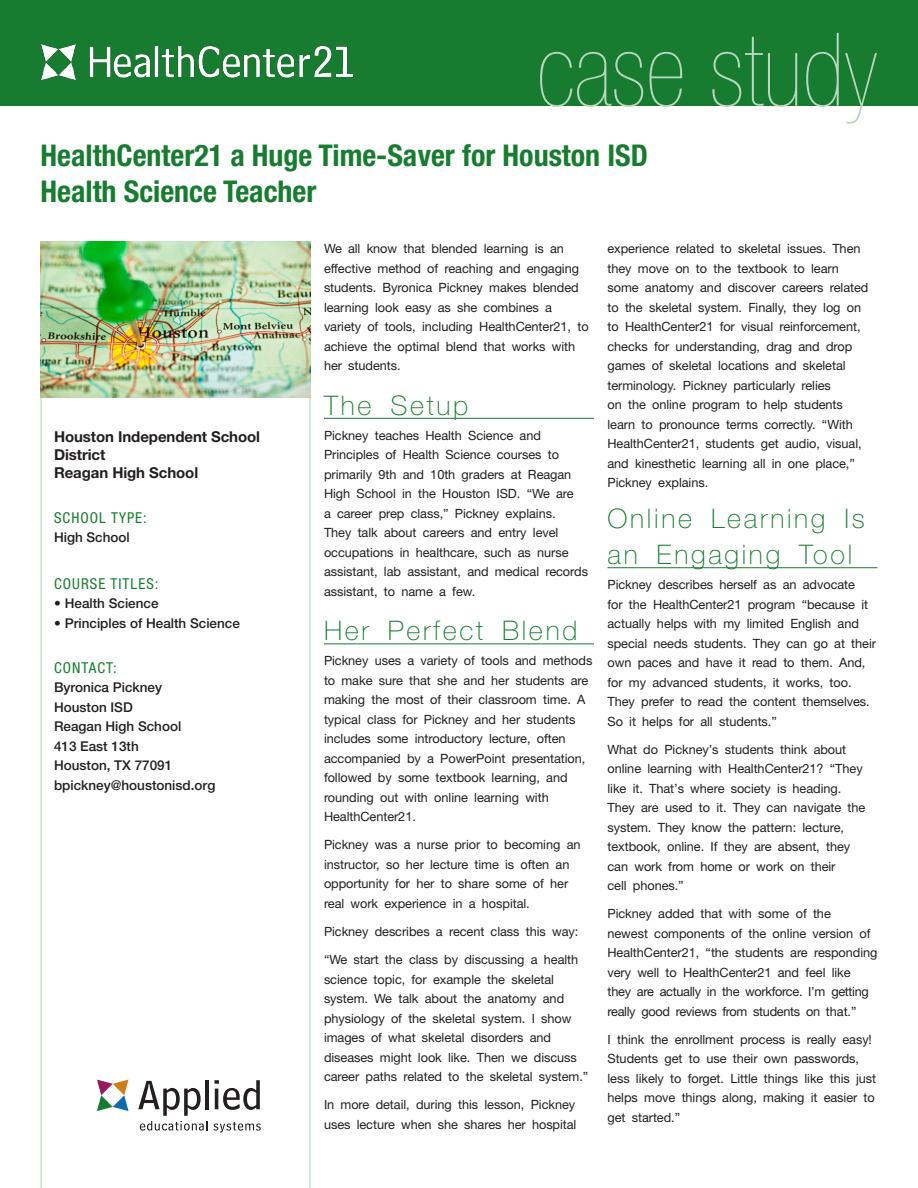
<style>
.page{position:relative;width:918px;height:1188px;background:#fff}
.page>*{position:absolute;margin:0;border:0;box-sizing:border-box;transform-origin:0 0}
.t1{font:900 condensed 102px "Helvetica Neue";color:#b9d7bf}
.HC21_Headline{font:700 condensed 30px/36px "Helvetica Neue";color:#177c30}
.Subhead_1{font:100 27px/36px "Helvetica Neue";letter-spacing:.1em;color:#177c30}
.School_Name{font:700 15px/18px "Helvetica Neue";letter-spacing:-.005em;color:#231f20}
.Feature_Subhead{font:condensed 15px "Helvetica Neue";letter-spacing:.07em;color:#177c30}
.Feature_Text{font:500 13.5px "Helvetica Neue";color:#231f20}
.Feature_Bullets{font:500 13.5px "Helvetica Neue";color:#231f20}
.Body_Copy_1{font:12.75px/19.5px "Helvetica Neue";letter-spacing:-.005em;color:#231f20}
</style>
<div class="page">
<div style="left:0;top:0;width:918px;height:106px;background:#177c30"></div>
<img style="left:41px;top:44px;width:312px;height:35px">
<svg style="left:40px;top:242px;width:270px;height:946px"></svg>
<hr style="left:324px;top:418px;width:270px;height:1px;background:#177c30">
<hr style="left:324px;top:643px;width:270px;height:1px;background:#177c30">
<hr style="left:608px;top:567px;width:270px;height:1px;background:#177c30">
<img style="left:41px;top:242px;width:270px;height:155px">
<p class="t1" style="left:536px;top:14px;width:342px">case study</p>
<p class="HC21_Headline" style="left:40px;top:137px;width:609px">HealthCenter21 a Huge Time-Saver for Houston ISD<br>Health Science Teacher</p>
<p class="School_Name" style="left:54px;top:427px;width:208px">Houston Independent School<br>District</p>
<p class="School_Name" style="left:54px;top:463px;width:146px">Reagan High School</p>
<p class="Feature_Subhead" style="left:54px;top:509px;width:94px">SCHOOL TYPE:</p>
<p class="Feature_Text" style="left:54px;top:529px;width:77px">High School</p>
<p class="Feature_Subhead" style="left:54px;top:575px;width:106px">COURSE TITLES:</p>
<p class="Feature_Bullets" style="left:54px;top:595px;width:106px">• Health Science</p>
<p class="Feature_Bullets" style="left:54px;top:615px;width:187px">• Principles of Health Science</p>
<p class="Feature_Subhead" style="left:54px;top:659px;width:64px">CONTACT:</p>
<p class="Feature_Text" style="left:54px;top:679px;width:110px">Byronica Pickney</p>
<p class="Feature_Text" style="left:54px;top:699px;width:80px">Houston ISD</p>
<p class="Feature_Text" style="left:54px;top:718px;width:129px">Reagan High School</p>
<p class="Feature_Text" style="left:54px;top:738px;width:86px">413 East 13th</p>
<p class="Feature_Text" style="left:54px;top:757px;width:120px">Houston, TX 77091</p>
<p class="Feature_Text" style="left:54px;top:777px;width:163px">bpickney@houstonisd.org</p>
<p class="Body_Copy_1" style="left:324px;top:239px;width:266px">We all know that blended learning is an effective method of reaching and engaging students. Byronica Pickney makes blended learning look easy as she combines a variety of tools, including HealthCenter21, to achieve the optimal blend that works with her students.</p>
<p class="Subhead_1" style="left:324px;top:387px;width:146px">The Setup</p>
<p class="Body_Copy_1" style="left:324px;top:425px;width:266px">Pickney teaches Health Science and Principles of Health Science courses to primarily 9th and 10th graders at Reagan High School in the Houston ISD. “We are<br>a career prep class,” Pickney explains.<br>They talk about careers and entry level occupations in healthcare, such as nurse assistant, lab assistant, and medical records assistant, to name a few.</p>
<p class="Subhead_1" style="left:324px;top:613px;width:255px">Her Perfect Blend</p>
<p class="Body_Copy_1" style="left:324px;top:651px;width:270px">Pickney uses a variety of tools and methods to make sure that she and her students are making the most of their classroom time. A typical class for Pickney and her students includes some introductory lecture, often accompanied by a PowerPoint presentation, followed by some textbook learning, and rounding out with online learning with HealthCenter21.</p>
<p class="Body_Copy_1" style="left:324px;top:835px;width:258px">Pickney was a nurse prior to becoming an instructor, so her lecture time is often an opportunity for her to share some of her real work experience in a hospital.</p>
<p class="Body_Copy_1" style="left:324px;top:921px;width:256px">Pickney describes a recent class this way:</p>
<p class="Body_Copy_1" style="left:324px;top:950px;width:266px">“We start the class by discussing a health science topic, for example the skeletal system. We talk about the anatomy and physiology of the skeletal system. I show images of what skeletal disorders and diseases might look like. Then we discuss career paths related to the skeletal system.”</p>
<p class="Body_Copy_1" style="left:324px;top:1095px;width:254px">In more detail, during this lesson, Pickney uses lecture when she shares her hospital</p>
<p class="Body_Copy_1" style="left:608px;top:239px;width:262px">experience related to skeletal issues. Then they move on to the textbook to learn some anatomy and discover careers related to the skeletal system. Finally, they log on to HealthCenter21 for visual reinforcement, checks for understanding, drag and drop games of skeletal locations and skeletal terminology. Pickney particularly relies<br>on the online program to help students learn to pronounce terms correctly. “With HealthCenter21, students get audio, visual, and kinesthetic learning all in one place,” Pickney explains.</p>
<p class="Subhead_1" style="left:608px;top:500px;width:259px">Online Learning Is an Engaging Tool</p>
<p class="Body_Copy_1" style="left:608px;top:575px;width:270px">Pickney describes herself as an advocate<br>for the HealthCenter21 program “because it actually helps with my limited English and special needs students. They can go at their own paces and have it read to them. And, for my advanced students, it works, too.<br>They prefer to read the content themselves.<br>So it helps for all students.”</p>
<p class="Body_Copy_1" style="left:608px;top:739px;width:259px">What do Pickney’s students think about online learning with HealthCenter21? “They like it. That’s where society is heading.<br>They are used to it. They can navigate the system. They know the pattern: lecture, textbook, online. If they are absent, they can work from home or work on their<br>cell phones.”</p>
<p class="Body_Copy_1" style="left:608px;top:904px;width:271px">Pickney added that with some of the<br>newest components of the online version of HealthCenter21, “the students are responding very well to HealthCenter21 and feel like they are actually in the workforce. I’m getting really good reviews from students on that.”</p>
<p class="Body_Copy_1" style="left:608px;top:1029px;width:270px">I think the enrollment process is really easy!<br>Students get to use their own passwords, less likely to forget. Little things like this just helps move things along, making it easier to get started.”</p>
</div>
